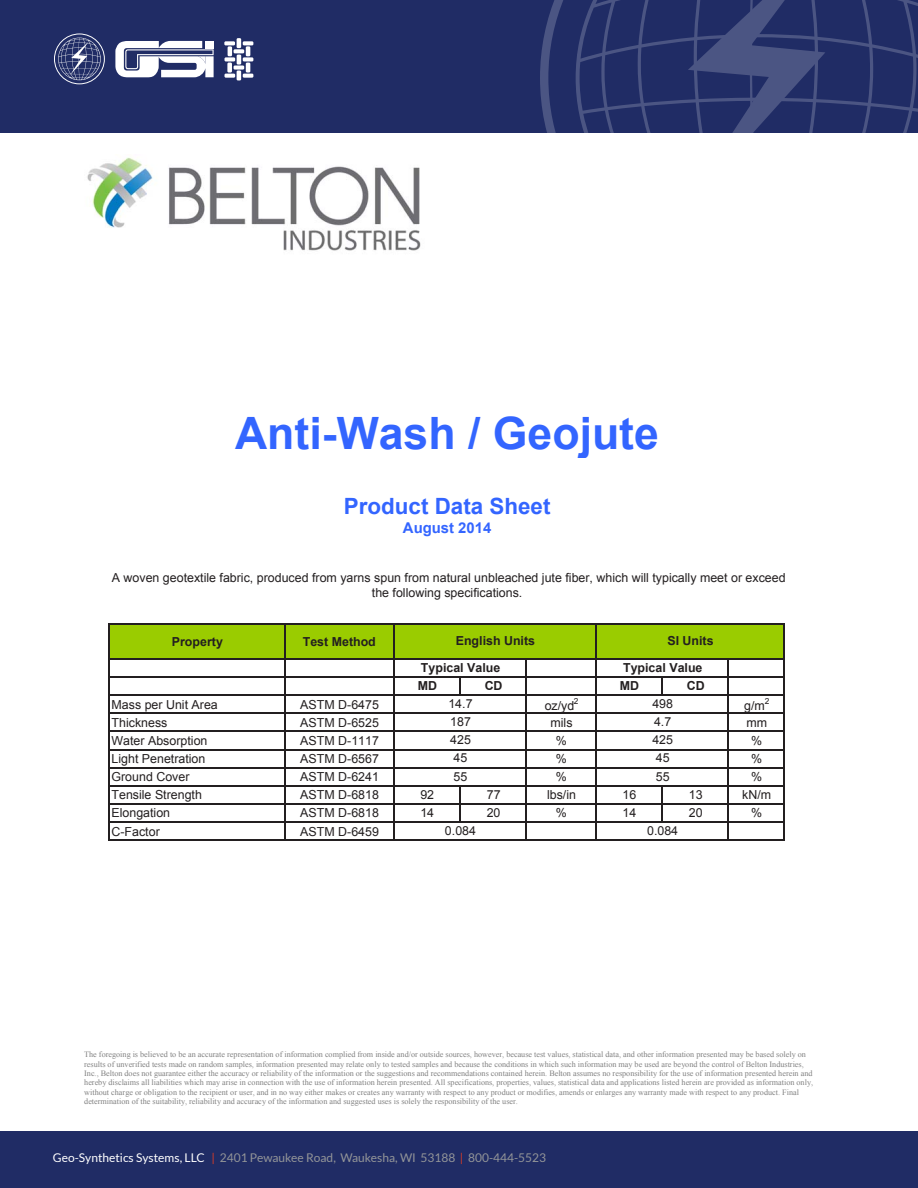
<style>
.page{position:relative;width:918px;height:1188px;background:#fff}
.page>*{position:absolute;margin:0;border:0;box-sizing:border-box;transform-origin:0 0}
.t1{font:700 44.55px "Arial";color:#3365ff}
.t2{font:700 22.35px "Arial";color:#3365ff}
.t3{font:700 14.85px "Arial";color:#3365ff}
.t4{font:12.45px/15.1px "Arial";color:#231f20;text-align:center}
.t5{font:700 12.45px "Arial";color:#231f20}
.t6{font:12px "Lato";color:#939598}
.t7{font:8.4px "Arial";color:#231f20}
.t8{font:8.1px/9.4px "Times New Roman";color:#808080}
.s1{color:#fff}
.s2{color:#d73c27}
</style>
<div class="page">
<div style="left:0;top:0;width:918px;height:133px;background:#202c65"></div>
<div style="left:0;top:1131px;width:918px;height:57px;background:#202c65"></div>
<hr style="left:228px;top:46px;width:4px;height:10px;background:#fff">
<svg style="left:224px;top:41px;width:11px;height:4px"></svg>
<svg style="left:243px;top:41px;width:10px;height:4px"></svg>
<svg style="left:234px;top:49px;width:10px;height:4px"></svg>
<div style="left:234px;top:65px;width:10px;height:5px;background:#fff"></div>
<svg style="left:243px;top:57px;width:10px;height:4px"></svg>
<svg style="left:224px;top:57px;width:11px;height:4px"></svg>
<svg style="left:224px;top:74px;width:11px;height:4px"></svg>
<svg style="left:243px;top:74px;width:10px;height:4px"></svg>
<svg style="left:237px;top:38px;width:4px;height:10px"></svg>
<hr style="left:246px;top:46px;width:4px;height:10px;background:#fff">
<hr style="left:237px;top:55px;width:4px;height:10px;background:#fff">
<hr style="left:246px;top:63px;width:4px;height:10px;background:#fff">
<div style="left:227px;top:63px;width:5px;height:10px;background:#fff"></div>
<hr style="left:237px;top:70px;width:4px;height:10px;background:#fff">
<svg style="left:115px;top:41px;width:99px;height:36px"></svg>
<svg style="left:54px;top:33px;width:51px;height:51px"></svg>
<svg style="left:540px;top:0;width:378px;height:133px"></svg>
<div style="left:110px;top:623px;width:674px;height:36px;background:#9acc00"></div>
<svg style="left:459px;top:678px;width:1px;height:17px"></svg>
<svg style="left:662px;top:678px;width:1px;height:17px"></svg>
<hr style="left:109px;top:623px;width:1px;height:218px;background:#231f20">
<hr style="left:284px;top:624px;width:1px;height:217px;background:#231f20">
<hr style="left:393px;top:624px;width:1px;height:217px;background:#231f20">
<hr style="left:595px;top:624px;width:1px;height:217px;background:#231f20">
<hr style="left:784px;top:624px;width:1px;height:217px;background:#231f20">
<hr style="left:526px;top:659px;width:1px;height:182px;background:#231f20">
<hr style="left:728px;top:659px;width:1px;height:182px;background:#231f20">
<hr style="left:459px;top:786px;width:1px;height:37px;background:#231f20">
<hr style="left:662px;top:786px;width:1px;height:37px;background:#231f20">
<hr style="left:110px;top:623px;width:675px;height:1px;background:#231f20">
<hr style="left:110px;top:658px;width:675px;height:1px;background:#231f20">
<hr style="left:110px;top:676px;width:675px;height:2px;background:#231f20">
<hr style="left:110px;top:695px;width:675px;height:1px;background:#231f20">
<hr style="left:110px;top:713px;width:675px;height:1px;background:#231f20">
<hr style="left:110px;top:731px;width:675px;height:1px;background:#231f20">
<hr style="left:110px;top:749px;width:675px;height:1px;background:#231f20">
<hr style="left:110px;top:767px;width:675px;height:1px;background:#231f20">
<hr style="left:110px;top:785px;width:675px;height:1px;background:#231f20">
<hr style="left:110px;top:803px;width:675px;height:2px;background:#231f20">
<hr style="left:110px;top:822px;width:675px;height:1px;background:#231f20">
<hr style="left:110px;top:840px;width:675px;height:1px;background:#231f20">
<img style="left:87px;top:157px;width:334px;height:94px">
<p class="t1" style="left:235px;top:404px;width:425px">Anti-Wash / Geojute</p>
<p class="t2" style="left:344px;top:492px;width:208px">Product Data Sheet</p>
<p class="t3" style="left:403px;top:518px;width:90px">August 2014</p>
<p class="t4" style="left:112px;top:570px;width:675px">A woven geotextile fabric, produced from yarns spun from natural unbleached jute fiber, which will typically meet or exceed the following specifications.</p>
<p class="t5" style="left:456px;top:632px;width:81px">English Units</p>
<p class="t5" style="left:667px;top:632px;width:48px">SI Units</p>
<p class="t5" style="left:421px;top:659px;width:81px">Typical Value</p>
<p class="t5" style="left:623px;top:659px;width:81px">Typical Value</p>
<p class="t5" style="left:172px;top:633px;width:53px">Property</p>
<p class="t5" style="left:303px;top:633px;width:75px">Test Method</p>
<p class="t5" style="left:418px;top:678px;width:21px">MD</p>
<p class="t5" style="left:485px;top:678px;width:19px">CD</p>
<p class="t5" style="left:620px;top:678px;width:21px">MD</p>
<p class="t5" style="left:687px;top:678px;width:19px">CD</p>
<p class="t7" style="left:574px;top:695px;width:6px">2</p>
<p class="t7" style="left:765px;top:695px;width:6px">2</p>
<p class="t4" style="left:448px;top:696px;width:26px">14.7</p>
<p class="t4" style="left:652px;top:696px;width:22px">498</p>
<p class="t4" style="left:450px;top:714px;width:22px">187</p>
<p class="t4" style="left:654px;top:714px;width:19px">4.7</p>
<p class="t4" style="left:112px;top:697px;width:108px">Mass per Unit Area</p>
<p class="t4" style="left:300px;top:697px;width:80px">ASTM D-6475</p>
<p class="t4" style="left:545px;top:698px;width:31px">oz/yd</p>
<p class="t4" style="left:744px;top:698px;width:22px">g/m</p>
<p class="t4" style="left:112px;top:715px;width:57px">Thickness</p>
<p class="t4" style="left:300px;top:715px;width:80px">ASTM D-6525</p>
<p class="t4" style="left:551px;top:715px;width:24px">mils</p>
<p class="t4" style="left:747px;top:715px;width:22px">mm</p>
<p class="t4" style="left:112px;top:733px;width:97px">Water Absorption</p>
<p class="t4" style="left:300px;top:733px;width:80px">ASTM D-1117</p>
<p class="t4" style="left:556px;top:733px;width:13px">%</p>
<p class="t4" style="left:751px;top:733px;width:13px">%</p>
<p class="t4" style="left:112px;top:751px;width:95px">Light Penetration</p>
<p class="t4" style="left:300px;top:751px;width:80px">ASTM D-6567</p>
<p class="t4" style="left:556px;top:751px;width:13px">%</p>
<p class="t4" style="left:751px;top:751px;width:13px">%</p>
<p class="t4" style="left:112px;top:769px;width:80px">Ground Cover</p>
<p class="t4" style="left:300px;top:769px;width:80px">ASTM D-6241</p>
<p class="t4" style="left:556px;top:769px;width:13px">%</p>
<p class="t4" style="left:751px;top:769px;width:13px">%</p>
<p class="t4" style="left:112px;top:787px;width:92px">Tensile Strength</p>
<p class="t4" style="left:300px;top:787px;width:80px">ASTM D-6818</p>
<p class="t4" style="left:420px;top:787px;width:15px">92</p>
<p class="t4" style="left:487px;top:787px;width:15px">77</p>
<p class="t4" style="left:547px;top:787px;width:30px">lbs/in</p>
<p class="t4" style="left:623px;top:787px;width:15px">16</p>
<p class="t4" style="left:689px;top:787px;width:15px">13</p>
<p class="t4" style="left:742px;top:787px;width:30px">kN/m</p>
<p class="t4" style="left:112px;top:806px;width:60px">Elongation</p>
<p class="t4" style="left:300px;top:806px;width:80px">ASTM D-6818</p>
<p class="t4" style="left:420px;top:806px;width:15px">14</p>
<p class="t4" style="left:487px;top:806px;width:15px">20</p>
<p class="t4" style="left:556px;top:806px;width:13px">%</p>
<p class="t4" style="left:623px;top:806px;width:15px">14</p>
<p class="t4" style="left:689px;top:806px;width:15px">20</p>
<p class="t4" style="left:751px;top:806px;width:13px">%</p>
<p class="t4" style="left:112px;top:824px;width:50px">C-Factor</p>
<p class="t4" style="left:300px;top:824px;width:80px">ASTM D-6459</p>
<p class="t4" style="left:450px;top:732px;width:22px">425</p>
<p class="t4" style="left:652px;top:732px;width:22px">425</p>
<p class="t4" style="left:454px;top:751px;width:15px">45</p>
<p class="t4" style="left:656px;top:751px;width:15px">45</p>
<p class="t4" style="left:454px;top:769px;width:15px">55</p>
<p class="t4" style="left:656px;top:769px;width:15px">55</p>
<p class="t4" style="left:445px;top:823px;width:33px">0.084</p>
<p class="t4" style="left:647px;top:823px;width:33px">0.084</p>
<p class="t8" style="left:84px;top:1050px;width:730px">The foregoing is believed to be an accurate representation of information complied from inside and/or outside sources, however, because test values, statistical data, and other information presented may be based solely on results of unverified tests made on random samples, information presented may relate only to tested samples and because the conditions in which such information may be used are beyond the control of Belton Industries, Inc., Belton does not guarantee either the accuracy or reliability of the information or the suggestions and recommendations contained herein. Belton assumes no responsibility for the use of information presented herein and hereby disclaims all liabilities which may arise in connection with the use of information herein presented. All specifications, properties, values, statistical data and applications listed herein are provided as information only, without charge or obligation to the recipient or user, and in no way either makes or creates any warranty with respect to any product or modifies, amends or enlarges any warranty made with respect to any product. Final determination of the suitability, reliability and accuracy of the information and suggested uses is solely the responsibility of the user.</p>
<h3 class="t6" style="left:53px;top:1151px;width:495px"><span class="s1">Geo-Synthetics Systems, LLC</span> <span class="s2">|</span> 2401 Pewaukee Road, Waukesha, WI 53188 <span class="s2">|</span> 800-444-5523</h3>
</div>
